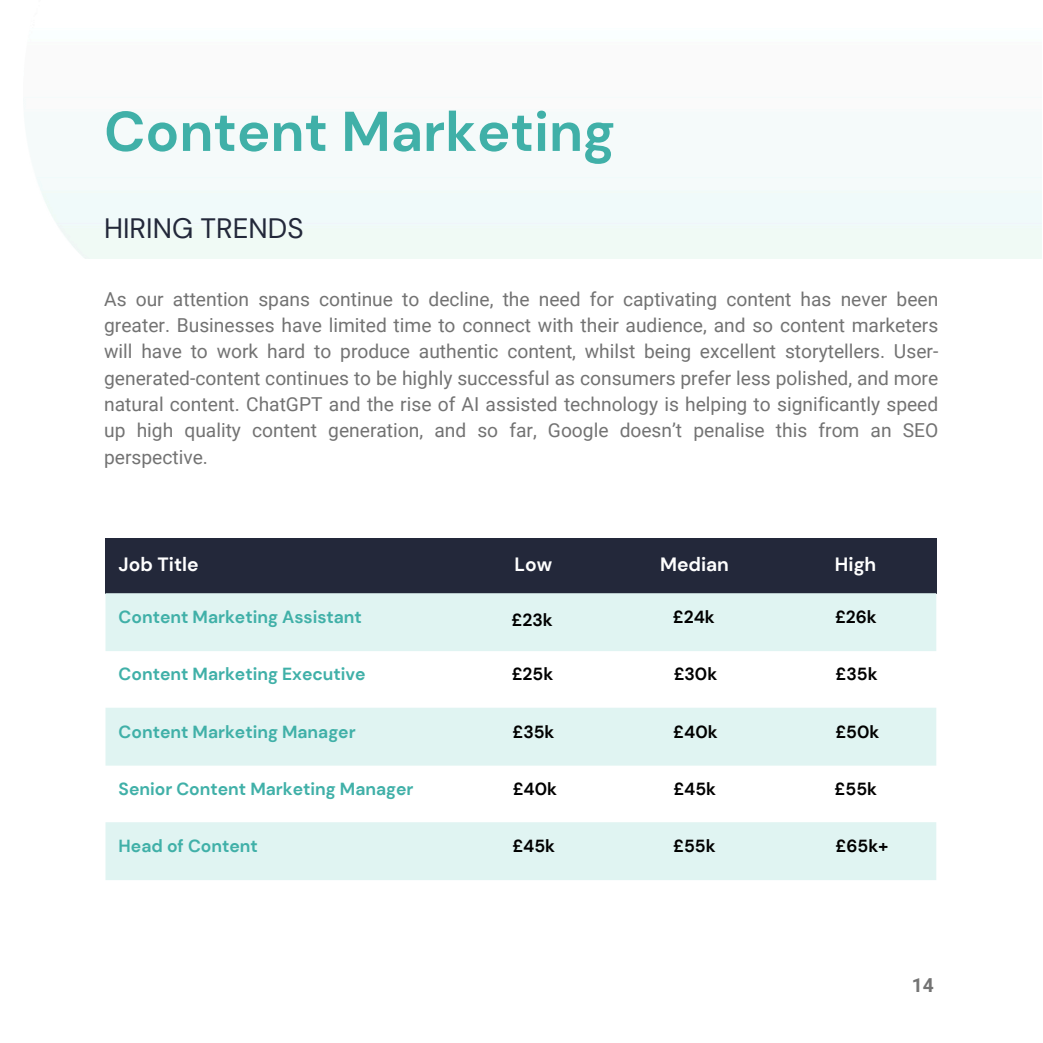
<style>
.page{position:relative;width:1043px;height:1043px;background:#fff}
.page>*{position:absolute;margin:0;border:0;box-sizing:border-box;transform-origin:0 0}
.t1{font:700 56px "DM Sans";color:#40b0a8}
.t2{font:28px "DM Sans";color:#23283a}
.t3{font:19.25px/26.2px "Roboto";color:#737373;text-align:justify}
.t4{font:700 19.25px "DM Sans";color:#fff}
.t5{font:700 19.25px "Roboto";color:#737373}
.t6{font:700 17.5px "DM Sans";color:#40b0a8}
.t7{font:700 17.5px "DM Sans";color:#000}
</style>
<div class="page">
<div style="left:105px;top:538px;width:831px;height:55px;background:#23283a"></div>
<svg style="left:105px;top:593px;width:831px;height:286px;fill:#e0f4f2"></svg>
<h3 class="t1" style="left:104px;top:95px;width:512px">Content Marketing</h3>
<h3 class="t2" style="left:104px;top:210px;width:201px">HIRING TRENDS</h3>
<h3 class="t3" style="left:104px;top:286px;width:835px">As our attention spans continue to decline, the need for captivating content has never been greater. Businesses have limited time to connect with their audience, and so content marketers will have to work hard to produce authentic content, whilst being excellent storytellers. User&shy;generated-content continues to be highly successful as consumers prefer less polished, and more natural content. ChatGPT and the rise of AI assisted technology is helping to significantly speed up high quality content generation, and so far, Google doesn’t penalise this from an SEO perspective.</h3>
<p class="t4" style="left:119px;top:552px;width:81px">Job Title</p>
<h1 class="t4" style="left:514px;top:552px;width:39px">Low</h1>
<h2 class="t4" style="left:659px;top:552px;width:70px">Median</h2>
<p class="t4" style="left:834px;top:552px;width:43px">High</p>
<h3 class="t6" style="left:119px;top:605px;width:245px">Content Marketing Assistant</h3>
<h3 class="t7" style="left:511px;top:608px;width:43px">£23k</h3>
<h3 class="t7" style="left:672px;top:605px;width:43px">£24k</h3>
<h3 class="t7" style="left:834px;top:605px;width:43px">£26k</h3>
<h3 class="t6" style="left:119px;top:662px;width:248px">Content Marketing Executive</h3>
<h3 class="t7" style="left:511px;top:662px;width:43px">£25k</h3>
<h3 class="t7" style="left:673px;top:662px;width:45px">£30k</h3>
<h3 class="t7" style="left:835px;top:662px;width:43px">£35k</h3>
<h3 class="t6" style="left:119px;top:720px;width:238px">Content Marketing Manager</h3>
<h3 class="t7" style="left:512px;top:720px;width:43px">£35k</h3>
<h3 class="t7" style="left:673px;top:720px;width:46px">£40k</h3>
<h3 class="t7" style="left:835px;top:720px;width:45px">£50k</h3>
<h3 class="t6" style="left:119px;top:777px;width:296px">Senior Content Marketing Manager</h3>
<h3 class="t7" style="left:512px;top:777px;width:46px">£40k</h3>
<h3 class="t7" style="left:673px;top:777px;width:44px">£45k</h3>
<h3 class="t7" style="left:834px;top:777px;width:44px">£55k</h3>
<h3 class="t6" style="left:119px;top:834px;width:141px">Head of Content</h3>
<h3 class="t7" style="left:512px;top:834px;width:44px">£45k</h3>
<h3 class="t7" style="left:673px;top:834px;width:44px">£55k</h3>
<h3 class="t7" style="left:835px;top:834px;width:55px">£65k+</h3>
<h3 class="t5" style="left:911px;top:973px;width:24px">14</h3>
</div>
